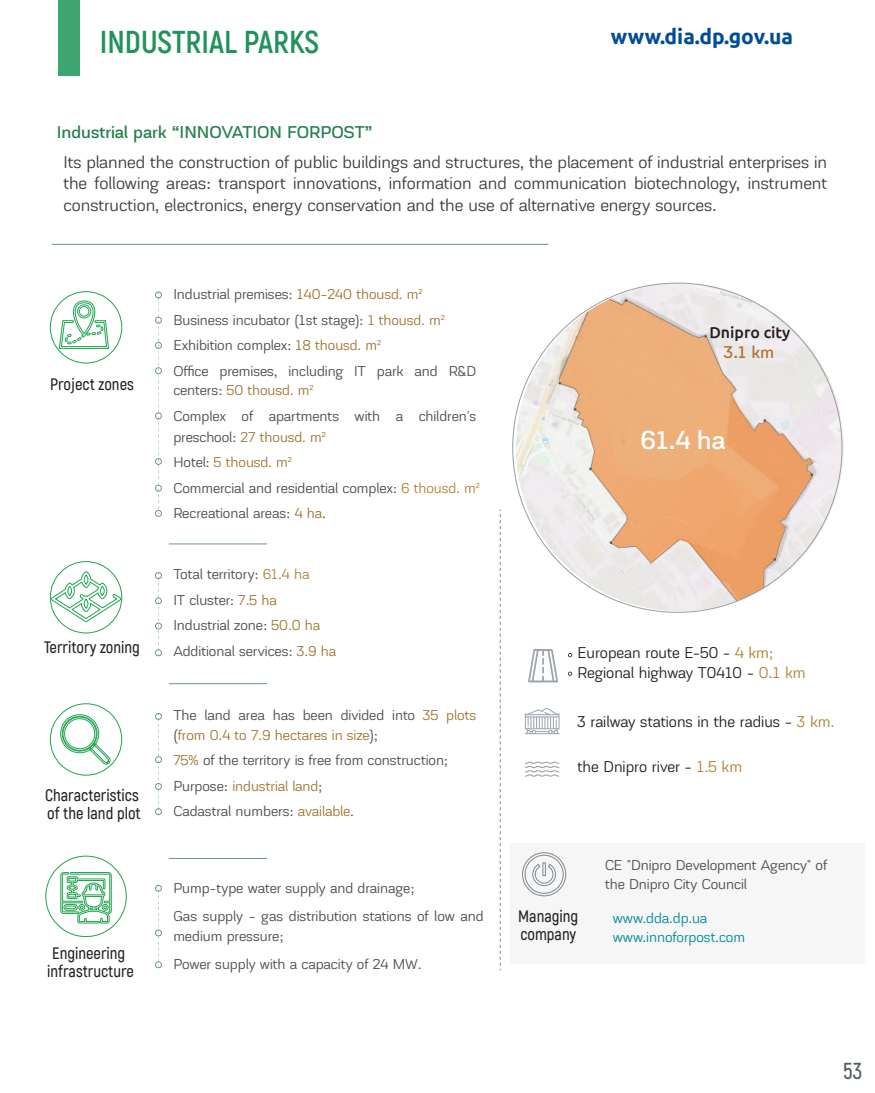
<style>
.page{position:relative;width:875px;height:1093px;background:#fff}
.page>*{position:absolute;margin:0;border:0;box-sizing:border-box;transform-origin:0 0}
.t1{font:700 31.5px "Akrobat";color:rgb(2 131 70/.88)}
.t2{font:27.45px "Akzentica 4 F Medium";color:#fff}
.t3{font:600 22.95px "Akrobat";color:#4f5a5e}
.t4{font:700 21px "Ubuntu";color:#004c97}
.t5{font:18px/21px "Akzentica 4 F";letter-spacing:-.005em;color:#3e3e3f;text-align:justify}
.t6{font:18px "Akzentica 4 F Medium";letter-spacing:-.005em;color:#26804f}
.t7{font:18px "Akzentica 4 F Medium";color:#b07435}
.t8{font:16.5px/19.5px "Akzentica 4 F";color:#231f20}
.t9{font:600 16.5px/18px "Akrobat";color:#231f20}
.t10{font:500 15.9px "Ubuntu";color:#231f20}
.t11{font:15px/25.5px "Akzentica 4 F";letter-spacing:-.005em;color:#4b4c4d}
.t12{font:15px/19.5px "Akzentica 4 F";letter-spacing:-.005em;color:#a27534}
.t13{font:15px/19.5px "Akzentica 4 F";letter-spacing:-.005em;color:#00889d}
.s1{color:#a27534}
.s2{color:#b18336}
.s3{color:#4b4c4d}
.s4{color:#b18334}
</style>
<div class="page">
<div style="left:58px;top:0;width:21px;height:76px;background:#3ca572"></div>
<div style="left:509px;top:843px;width:355px;height:120px;background:#f6f6f7"></div>
<img style="left:513px;top:283px;width:331px;height:330px">
<svg style="left:522px;top:852px;width:44px;height:44px"></svg>
<svg style="left:58px;top:300px;width:51px;height:49px"></svg>
<div style="left:50px;top:291px;width:72px;height:72px;border:1px solid #1fa54e;border-radius:50%"></div>
<svg style="left:158px;top:298px;width:1px;height:216px"></svg>
<svg style="left:60px;top:714px;width:51px;height:51px"></svg>
<div style="left:50px;top:703px;width:72px;height:72px;border:1px solid #1fa54e;border-radius:50%"></div>
<div style="left:155px;top:292px;width:7px;height:6px;border:1px solid #699c7b;border-radius:50%"></div>
<div style="left:155px;top:317px;width:7px;height:6px;border:1px solid #699c7b;border-radius:50%"></div>
<div style="left:155px;top:342px;width:7px;height:7px;border:1px solid #699c7b;border-radius:50%"></div>
<div style="left:155px;top:367px;width:7px;height:7px;border:1px solid #699c7b;border-radius:50%"></div>
<div style="left:155px;top:412px;width:7px;height:7px;border:1px solid #699c7b;border-radius:50%"></div>
<div style="left:155px;top:458px;width:7px;height:7px;border:1px solid #699c7b;border-radius:50%"></div>
<div style="left:155px;top:485px;width:7px;height:6px;border:1px solid #699c7b;border-radius:50%"></div>
<div style="left:155px;top:510px;width:7px;height:7px;border:1px solid #699c7b;border-radius:50%"></div>
<hr style="left:169px;top:544px;width:98px;height:1px;background:#699c7b">
<hr style="left:52px;top:244px;width:496px;height:1px;background:#699c7b">
<svg style="left:158px;top:579px;width:1px;height:70px"></svg>
<div style="left:155px;top:572px;width:7px;height:7px;border:1px solid #699c7b;border-radius:50%"></div>
<div style="left:155px;top:597px;width:7px;height:7px;border:1px solid #699c7b;border-radius:50%"></div>
<div style="left:155px;top:623px;width:7px;height:6px;border:1px solid #699c7b;border-radius:50%"></div>
<div style="left:155px;top:649px;width:7px;height:7px;border:1px solid #699c7b;border-radius:50%"></div>
<hr style="left:169px;top:683px;width:98px;height:1px;background:#699c7b">
<svg style="left:158px;top:720px;width:1px;height:88px"></svg>
<div style="left:155px;top:713px;width:7px;height:7px;border:1px solid #699c7b;border-radius:50%"></div>
<div style="left:155px;top:756px;width:7px;height:7px;border:1px solid #699c7b;border-radius:50%"></div>
<div style="left:155px;top:783px;width:7px;height:7px;border:1px solid #699c7b;border-radius:50%"></div>
<div style="left:155px;top:808px;width:7px;height:7px;border:1px solid #699c7b;border-radius:50%"></div>
<svg style="left:158px;top:891px;width:1px;height:75px"></svg>
<div style="left:155px;top:885px;width:7px;height:6px;border:1px solid #699c7b;border-radius:50%"></div>
<div style="left:155px;top:929px;width:7px;height:7px;border:1px solid #699c7b;border-radius:50%"></div>
<div style="left:155px;top:961px;width:7px;height:7px;border:1px solid #699c7b;border-radius:50%"></div>
<hr style="left:169px;top:858px;width:98px;height:1px;background:#699c7b">
<div style="left:45px;top:856px;width:82px;height:81px;border:1px solid #1fa54e;border-radius:50%"></div>
<svg style="left:60px;top:872px;width:52px;height:51px"></svg>
<div style="left:627px;top:415px;width:72px;height:47px;background:#edaf7a"></div>
<svg style="left:525px;top:708px;width:34px;height:26px"></svg>
<svg style="left:51px;top:571px;width:70px;height:51px"></svg>
<svg style="left:528px;top:649px;width:30px;height:33px"></svg>
<svg style="left:500px;top:509px;width:1px;height:461px"></svg>
<svg style="left:568px;top:653px;width:4px;height:4px"></svg>
<svg style="left:525px;top:761px;width:34px;height:16px"></svg>
<svg style="left:568px;top:672px;width:4px;height:4px"></svg>
<h1 class="t1" style="left:100px;top:22px;width:221px">INDUSTRIAL PARKS</h1>
<h3 class="t4" style="left:611px;top:24px;width:184px">www.dia.dp.gov.ua</h3>
<p class="t6" style="left:57px;top:118px;width:317px">Industrial park “INNOVATION FORPOST”</p>
<p class="t5" style="left:63px;top:151px;width:765px">Its planned the construction of public buildings and structures, the placement of industrial enterprises in the following areas: transport innovations, information and communication biotechnology, instrument construction, electronics, energy conservation and the use of alternative energy sources.</p>
<p class="t9" style="left:50px;top:375px;width:85px">Project zones</p>
<p class="t11" style="left:173px;top:280px;width:304px">Industrial premises: <span class="s1">140-240 thousd. m²<br></span>Business incubator (1st stage): <span class="s1">1 thousd. m²<br></span>Exhibition complex: <span class="s1">18 thousd. m²<br></span>Office premises, including IT park and R&amp;D</p>
<p class="t11" style="left:173px;top:376px;width:304px">centers: <span class="s1">50 thousd. m²<br></span>Complex of apartments with a children's</p>
<p class="t11" style="left:173px;top:423px;width:308px">preschool: <span class="s1">27 thousd. m²<br></span>Hotel: <span class="s1">5 thousd. m²<br></span>Commercial and residential complex: <span class="s2">6 thousd. m²<br></span>Recreational areas: <span class="s1">4 ha</span>.</p>
<p class="t11" style="left:173px;top:560px;width:148px">Total territory: <span class="s2">61.4 ha<br></span>IT cluster: <span class="s1">7.5 ha<br></span>Industrial zone: <span class="s1">50.0 ha</span></p>
<p class="t9" style="left:44px;top:638px;width:97px">Territory zoning</p>
<p class="t11" style="left:173px;top:637px;width:164px">Additional services: <span class="s1">3.9 ha</span></p>
<p class="t9" style="left:45px;top:786px;width:97px">Characteristics of the land plot</p>
<p class="t9" style="left:47px;top:944px;width:88px">Engineering infrastructure</p>
<p class="t12" style="left:173px;top:704px;width:304px"><span class="s3">The land area has been divided into</span> 35 plots <span class="s3">(</span>from 0.4 to 7.9 hectares in size<span class="s3">);</span></p>
<p class="t11" style="left:173px;top:746px;width:276px"><span class="s1">75%</span> of the territory is free from construction;<br>Purpose: <span class="s1">industrial land</span>;<br>Cadastral numbers: <span class="s1">available</span>.</p>
<p class="t11" style="left:173px;top:872px;width:312px;line-height:28.5px">Pump-type water supply and drainage;<br>Gas supply - gas distribution stations of low and</p>
<p class="t11" style="left:173px;top:920px;width:250px;line-height:28.5px">medium pressure;<br>Power supply with a capacity of 24 MW.</p>
<p class="t10" style="left:709px;top:322px;width:82px">Dnipro city</p>
<p class="t7" style="left:724px;top:339px;width:52px">3.1 km</p>
<h2 class="t2" style="left:640px;top:419px;width:86px">61.4 ha</h2>
<p class="t8" style="left:577px;top:642px;width:230px">European route E-50 - <span class="s2">4 km;<br></span>Regional highway T0410 - <span class="s2">0.1 km</span></p>
<p class="t8" style="left:577px;top:710px;width:259px">3 railway stations in the radius - <span class="s2">3 km.</span></p>
<p class="t8" style="left:577px;top:756px;width:166px">the Dnipro river - <span class="s4">1.5</span> <span class="s2">km</span></p>
<p class="t9" style="left:518px;top:907px;width:62px">Managing company</p>
<p class="t11" style="left:605px;top:854px;width:224px;line-height:19.5px">CE "Dnipro Development Agency" of the Dnipro City Council</p>
<p class="t13" style="left:613px;top:906px;width:134px">www.dda.dp.ua www.innoforpost.com</p>
<h3 class="t3" style="left:843px;top:1057px;width:21px">53</h3>
</div>
